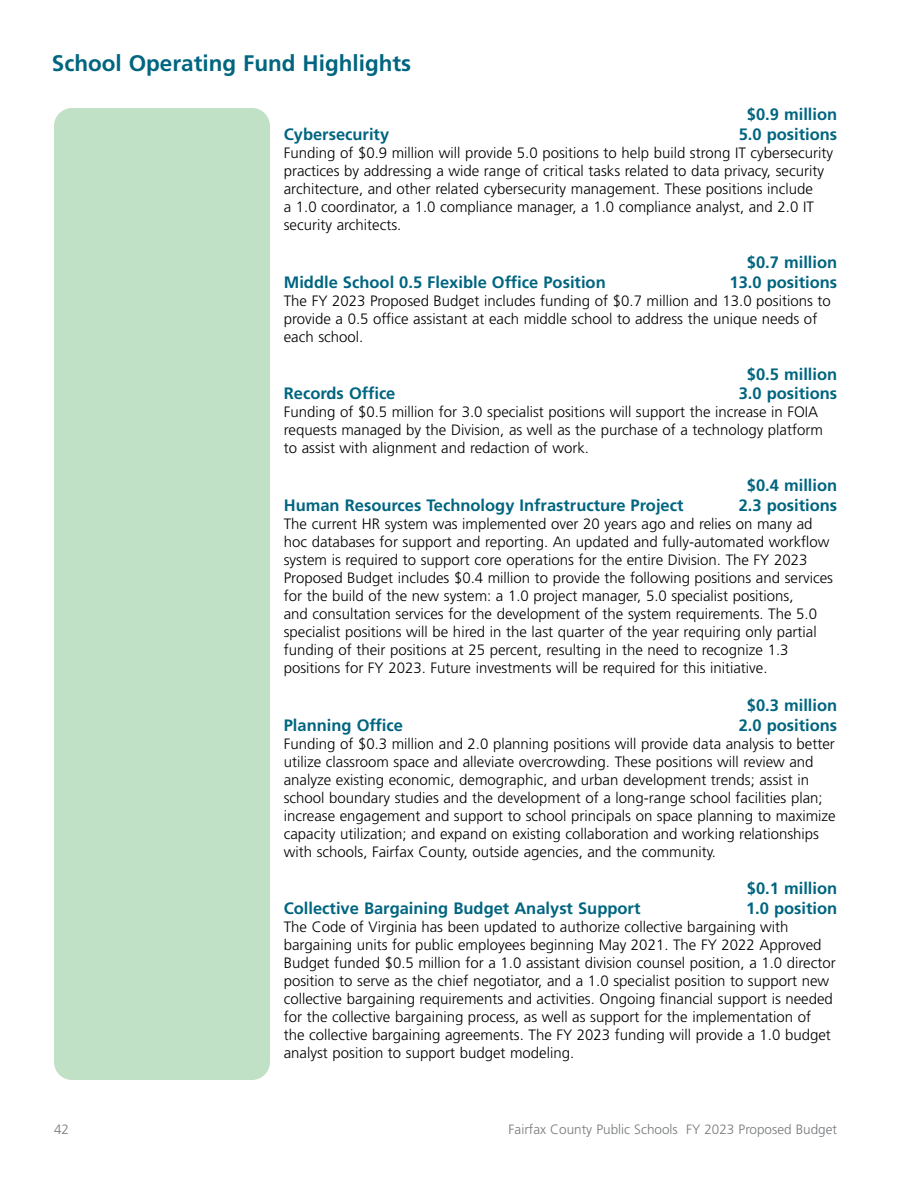
<style>
.page{position:relative;width:918px;height:1188px;background:#fff}
.page>*{position:absolute;margin:0;border:0;box-sizing:border-box;transform-origin:0 0}
.t1{font:700 22.5px "Frutiger LT Std";color:#006580}
.Program_Section{font:700 16.5px "Frutiger LT Std";color:#006580}
.Program_Text{font:300 15px/18px "Frutiger LT Std";color:#000}
.t2{font:300 13.5px "Frutiger LT Std";color:#75787b}
</style>
<div class="page">
<div style="left:54px;top:108px;width:216px;height:972px;background:#c1e1c6;border-radius:18px"></div>
<h1 class="t1" style="left:52px;top:50px;width:361px">School Operating Fund Highlights</h1>
<p class="Program_Section" style="left:747px;top:105px;width:92px">$0.9 million</p>
<p class="Program_Section" style="left:284px;top:125px;width:107px">Cybersecurity</p>
<p class="Program_Section" style="left:739px;top:125px;width:100px">5.0 positions</p>
<p class="Program_Text" style="left:284px;top:144px;width:551px">Funding of $0.9 million will provide 5.0 positions to help build strong IT cybersecurity practices by addressing a wide range of critical tasks related to data privacy, security architecture, and other related cybersecurity management. These positions include<br>a 1.0 coordinator, a 1.0 compliance manager, a 1.0 compliance analyst, and 2.0 IT security architects.</p>
<p class="Program_Section" style="left:747px;top:253px;width:92px">$0.7 million</p>
<p class="Program_Section" style="left:284px;top:272px;width:324px">Middle School 0.5 Flexible Office Position</p>
<p class="Program_Section" style="left:730px;top:272px;width:109px">13.0 positions</p>
<p class="Program_Text" style="left:284px;top:292px;width:549px">The FY 2023 Proposed Budget includes funding of $0.7 million and 13.0 positions to provide a 0.5 office assistant at each middle school to address the unique needs of each school.</p>
<p class="Program_Section" style="left:747px;top:364px;width:92px">$0.5 million</p>
<p class="Program_Section" style="left:284px;top:384px;width:113px">Records Office</p>
<p class="Program_Section" style="left:739px;top:384px;width:100px">3.0 positions</p>
<p class="Program_Text" style="left:284px;top:403px;width:541px">Funding of $0.5 million for 3.0 specialist positions will support the increase in FOIA requests managed by the Division, as well as the purchase of a technology platform to assist with alignment and redaction of work.</p>
<p class="Program_Section" style="left:747px;top:476px;width:92px">$0.4 million</p>
<p class="Program_Section" style="left:284px;top:496px;width:401px">Human Resources Technology Infrastructure Project</p>
<p class="Program_Section" style="left:739px;top:496px;width:100px">2.3 positions</p>
<p class="Program_Text" style="left:284px;top:515px;width:551px">The current HR system was implemented over 20 years ago and relies on many ad hoc databases for support and reporting. An updated and fully-automated workflow system is required to support core operations for the entire Division. The FY 2023<br>Proposed Budget includes $0.4 million to provide the following positions and services for the build of the new system: a 1.0 project manager, 5.0 specialist positions,<br>and consultation services for the development of the system requirements. The 5.0 specialist positions will be hired in the last quarter of the year requiring only partial funding of their positions at 25 percent, resulting in the need to recognize 1.3 positions for FY 2023. Future investments will be required for this initiative.</p>
<p class="Program_Section" style="left:747px;top:695px;width:92px">$0.3 million</p>
<p class="Program_Section" style="left:284px;top:715px;width:121px">Planning Office</p>
<p class="Program_Section" style="left:739px;top:715px;width:100px">2.0 positions</p>
<p class="Program_Text" style="left:284px;top:735px;width:553px">Funding of $0.3 million and 2.0 planning positions will provide data analysis to better utilize classroom space and alleviate overcrowding. These positions will review and analyze existing economic, demographic, and urban development trends; assist in school boundary studies and the development of a long-range school facilities plan; increase engagement and support to school principals on space planning to maximize capacity utilization; and expand on existing collaboration and working relationships with schools, Fairfax County, outside agencies, and the community.</p>
<p class="Program_Section" style="left:747px;top:879px;width:92px">$0.1 million</p>
<p class="Program_Section" style="left:284px;top:899px;width:358px">Collective Bargaining Budget Analyst Support</p>
<p class="Program_Section" style="left:746px;top:899px;width:93px">1.0 position</p>
<p class="Program_Text" style="left:284px;top:918px;width:554px">The Code of Virginia has been updated to authorize collective bargaining with bargaining units for public employees beginning May 2021. The FY 2022 Approved Budget funded $0.5 million for a 1.0 assistant division counsel position, a 1.0 director position to serve as the chief negotiator, and a 1.0 specialist position to support new collective bargaining requirements and activities. Ongoing financial support is needed for the collective bargaining process, as well as support for the implementation of<br>the collective bargaining agreements. The FY 2023 funding will provide a 1.0 budget analyst position to support budget modeling.</p>
<p class="t2" style="left:54px;top:1122px;width:17px">42</p>
<p class="t2" style="left:509px;top:1122px;width:330px">Fairfax County Public Schools FY 2023 Proposed Budget</p>
</div>
